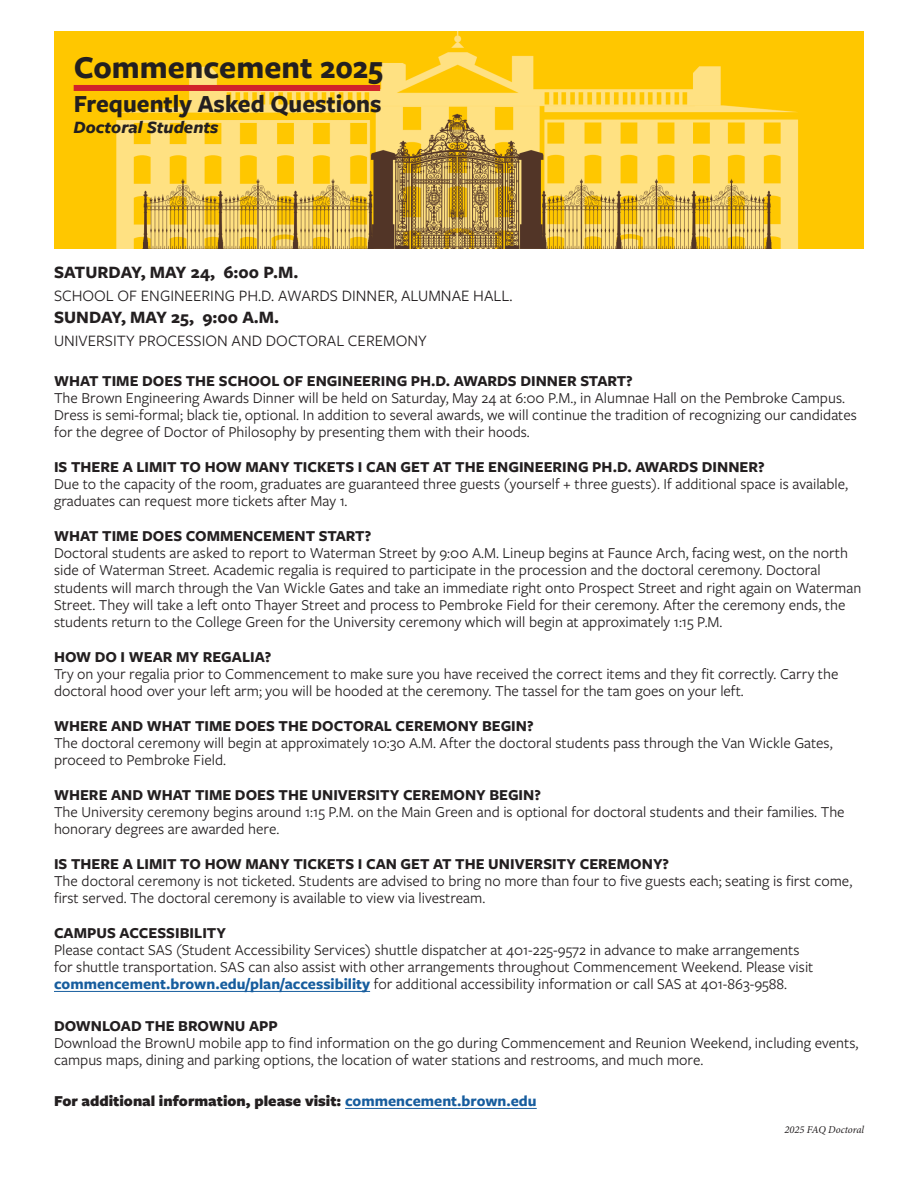
<style>
.page{position:relative;width:918px;height:1188px;background:#fff}
.page>*{position:absolute;margin:0;border:0;box-sizing:border-box;transform-origin:0 0}
.t1{font:700 33px "Freight Sans Pro";color:#231f20}
.t2{font:700 25.5px "Freight Sans Pro";color:#231f20}
.t3{font:700 18px "Freight Sans Pro";color:#231f20}
.t4{font:italic 700 18px "Freight Sans Pro";color:#231f20}
.t5{font:16.5px "Freight Sans Pro";color:#231f20}
.t6{font:15.75px/17.2px "Freight Sans Pro";color:#231f20}
.t7{font:700 15.75px "Freight Sans Pro";color:#231f20}
.t8{font:900 15.75px "Freight Sans Pro";color:#231f20}
.t9{font:italic 10.5px "Minion Pro";letter-spacing:-.005em;color:#231f20}
.s1{font-weight:700}
.s2{font-weight:700;color:#175d9e}
</style>
<div class="page">
<img style="left:54px;top:32px;width:810px;height:216px">
<hr style="left:54px;top:991px;width:316px;height:1px;background:#175d9e">
<hr style="left:345px;top:1108px;width:192px;height:1px;background:#175d9e">
<div style="left:74px;top:85px;width:306px;height:6px;background:#d1232a"></div>
<p class="t1" style="left:74px;top:44px;width:311px">Commencement 2025</p>
<p class="t2" style="left:74px;top:86px;width:309px">Frequently Asked Questions</p>
<p class="t4" style="left:73px;top:115px;width:147px">Doctoral Students</p>
<p class="t3" style="left:54px;top:260px;width:246px">SATURDAY, MAY 24, 6:00 P.M.</p>
<p class="t5" style="left:54px;top:284px;width:460px">SCHOOL OF ENGINEERING PH.D. AWARDS DINNER, ALUMNAE HALL.</p>
<p class="t3" style="left:54px;top:305px;width:227px">SUNDAY, MAY 25, 9:00 A.M.</p>
<p class="t5" style="left:54px;top:329px;width:374px">UNIVERSITY PROCESSION AND DOCTORAL CEREMONY</p>
<p class="t6" style="left:54px;top:371px;width:804px"><span class="s1">WHAT TIME DOES THE SCHOOL OF ENGINEERING PH.D. AWARDS DINNER START?<br></span>The Brown Engineering Awards Dinner will be held on Saturday, May 24 at 6:00 P.M., in Alumnae Hall on the Pembroke Campus.<br>Dress is semi-formal; black tie, optional. In addition to several awards, we will continue the tradition of recognizing our candidates for the degree of Doctor of Philosophy by presenting them with their hoods.</p>
<p class="t7" style="left:54px;top:456px;width:712px">IS THERE A LIMIT TO HOW MANY TICKETS I CAN GET AT THE ENGINEERING PH.D. AWARDS DINNER?</p>
<p class="t6" style="left:54px;top:475px;width:796px">Due to the capacity of the room, graduates are guaranteed three guests (yourself + three guests). If additional space is available, graduates can request more tickets after May 1.</p>
<p class="t7" style="left:54px;top:525px;width:319px">WHAT TIME DOES COMMENCEMENT START?</p>
<p class="t6" style="left:54px;top:544px;width:809px">Doctoral students are asked to report to Waterman Street by 9:00 A.M. Lineup begins at Faunce Arch, facing west, on the north side of Waterman Street. Academic regalia is required to participate in the procession and the doctoral ceremony. Doctoral students will march through the Van Wickle Gates and take an immediate right onto Prospect Street and right again on Waterman Street. They will take a left onto Thayer Street and process to Pembroke Field for their ceremony. After the ceremony ends, the students return to the College Green for the University ceremony which will begin at approximately 1:15 P.M.</p>
<p class="t7" style="left:54px;top:646px;width:219px">HOW DO I WEAR MY REGALIA?</p>
<p class="t6" style="left:54px;top:664px;width:786px">Try on your regalia prior to Commencement to make sure you have received the correct items and they fit correctly. Carry the doctoral hood over your left arm; you will be hooded at the ceremony. The tassel for the tam goes on your left.</p>
<p class="t7" style="left:54px;top:715px;width:481px">WHERE AND WHAT TIME DOES THE DOCTORAL CEREMONY BEGIN?</p>
<p class="t6" style="left:54px;top:733px;width:780px">The doctoral ceremony will begin at approximately 10:30 A.M. After the doctoral students pass through the Van Wickle Gates, proceed to Pembroke Field.</p>
<p class="t7" style="left:54px;top:784px;width:489px">WHERE AND WHAT TIME DOES THE UNIVERSITY CEREMONY BEGIN?</p>
<p class="t6" style="left:54px;top:802px;width:792px">The University ceremony begins around 1:15 P.M. on the Main Green and is optional for doctoral students and their families. The honorary degrees are awarded here.</p>
<p class="t7" style="left:54px;top:853px;width:617px">IS THERE A LIMIT TO HOW MANY TICKETS I CAN GET AT THE UNIVERSITY CEREMONY?</p>
<p class="t6" style="left:54px;top:871px;width:800px">The doctoral ceremony is not ticketed. Students are advised to bring no more than four to five guests each; seating is first come, first served. The doctoral ceremony is available to view via livestream.</p>
<p class="t7" style="left:54px;top:922px;width:174px">CAMPUS ACCESSIBILITY</p>
<p class="t6" style="left:54px;top:940px;width:761px">Please contact SAS (Student Accessibility Services) shuttle dispatcher at 401-225-9572 in advance to make arrangements for shuttle transportation. SAS can also assist with other arrangements throughout Commencement Weekend. Please visit <span class="s2">commencement.brown.edu/plan/accessibility</span> for additional accessibility information or call SAS at 401-863-9588.</p>
<p class="t7" style="left:54px;top:1015px;width:225px">DOWNLOAD THE BROWNU APP</p>
<p class="t6" style="left:54px;top:1033px;width:806px">Download the BrownU mobile app to find information on the go during Commencement and Reunion Weekend, including events, campus maps, dining and parking options, the location of water stations and restrooms, and much more.</p>
<p class="t8" style="left:54px;top:1090px;width:484px">For additional information, please visit: <span class="s2">commencement.brown.edu</span></p>
<p class="t9" style="left:784px;top:1122px;width:81px">2025 FAQ Doctoral</p>
</div>
